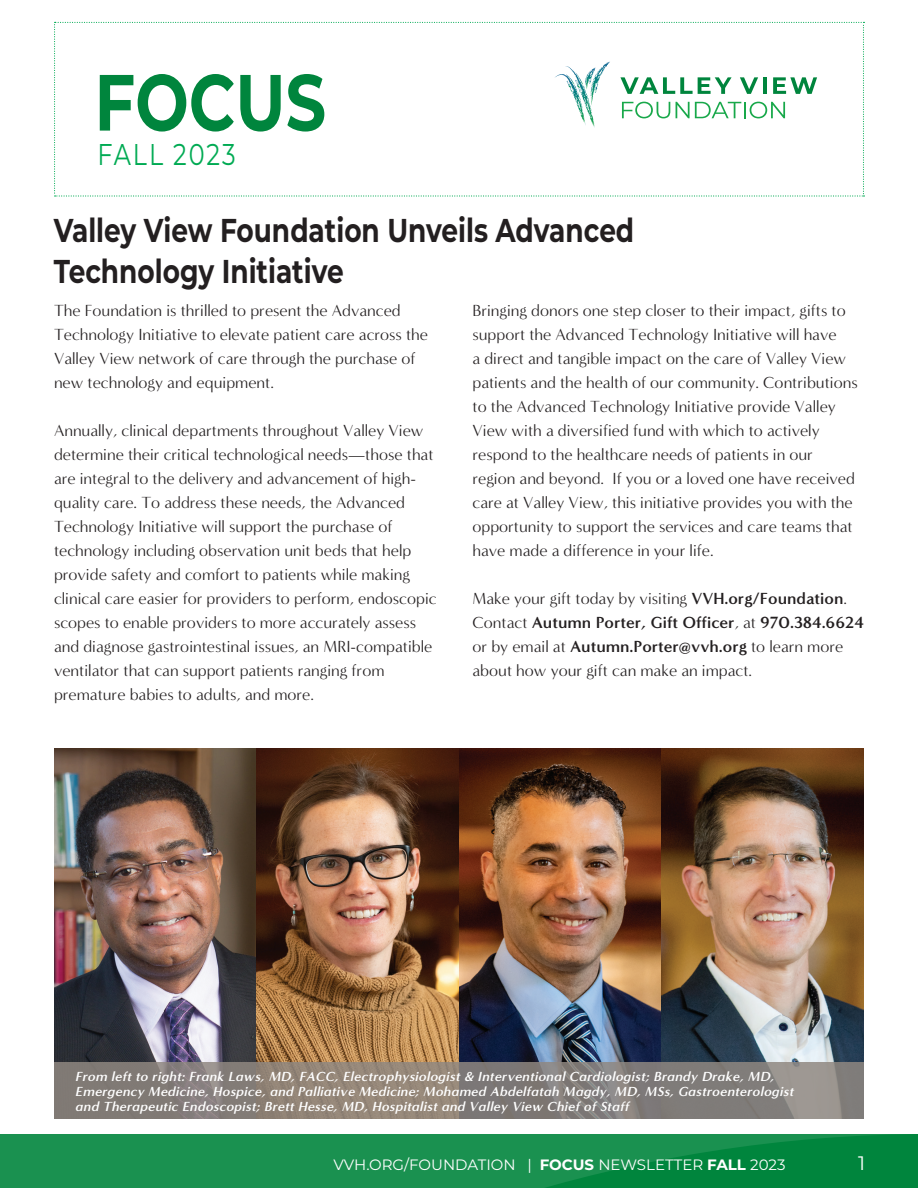
<style>
.page{position:relative;width:918px;height:1188px;background:#fff}
.page>*{position:absolute;margin:0;border:0;box-sizing:border-box;transform-origin:0 0}
.t1{font:700 79.5px "Montserrat";color:#00853d;scale:.8 1}
.t2{font:700 33px/40.5px "Montserrat";color:#231f20;scale:.8 1}
.t3{font:30px "Montserrat";letter-spacing:.08em;color:#00aa53;scale:.8 1}
.t4{font:19.5px "Montserrat";color:#fff}
.t5{font:16.5px/24px "Minerva Modern";color:#231f20}
.t6{font:15px "Montserrat";color:#fff}
.t7{font:italic 700 13.5px/15px "Minerva Modern";letter-spacing:.01em;color:#fff}
.s1{font-weight:700}
</style>
<div class="page">
<div style="left:0;top:1134px;width:918px;height:54px;background:#1a9150"></div>
<svg style="left:54px;top:22px;width:810px;height:175px"></svg>
<img style="left:54px;top:748px;width:810px;height:315px">
<svg style="left:54px;top:1063px;width:810px;height:56px;background:#87807a"></svg>
<svg style="left:545px;top:1134px;width:373px;height:54px"></svg>
<h1 class="t1" style="left:94px;top:45px;width:291px">FOCUS</h1>
<h3 class="t3" style="left:98px;top:133px;width:174px">FALL 2023</h3>
<h2 class="t2" style="left:54px;top:208px;width:727px">Valley View Foundation Unveils Advanced<br>Technology Initiative</h2>
<p class="t5" style="left:54px;top:299px;width:376px">The Foundation is thrilled to present the Advanced Technology Initiative to elevate patient care across the Valley View network of care through the purchase of new technology and equipment.</p>
<p class="t5" style="left:54px;top:419px;width:384px">Annually, clinical departments throughout Valley View determine their critical technological needs—those that are integral to the delivery and advancement of high&shy;quality care. To address these needs, the Advanced Technology Initiative will support the purchase of technology including observation unit beds that help provide safety and comfort to patients while making clinical care easier for providers to perform, endoscopic scopes to enable providers to more accurately assess and diagnose gastrointestinal issues, an MRI-compatible ventilator that can support patients ranging from premature babies to adults, and more.</p>
<p class="t5" style="left:472px;top:299px;width:387px">Bringing donors one step closer to their impact, gifts to support the Advanced Technology Initiative will have<br>a direct and tangible impact on the care of Valley View patients and the health of our community. Contributions to the Advanced Technology Initiative provide Valley View with a diversified fund with which to actively respond to the healthcare needs of patients in our region and beyond. If you or a loved one have received care at Valley View, this initiative provides you with the opportunity to support the services and care teams that have made a difference in your life.</p>
<p class="t5" style="left:472px;top:587px;width:393px">Make your gift today by visiting <span class="s1">VVH.org/Foundation</span>.<br>Contact <span class="s1">Autumn Porter, Gift Officer</span>, at <span class="s1">970.384.6624 </span>or by email at <span class="s1">Autumn.Porter@vvh.org</span> to learn more about how your gift can make an impact.</p>
<p class="t7" style="left:76px;top:1068px;width:720px">From left to right: Frank Laws, MD, FACC, Electrophysiologist &amp; Interventional Cardiologist; Brandy Drake, MD,<br>Emergency Medicine, Hospice, and Palliative Medicine; Mohamed Abdelfatah Magdy, MD, MSs, Gastroenterologist and Therapeutic Endoscopist; Brett Hesse, MD, Hospitalist and Valley View Chief of Staff</p>
<p class="t6" style="left:333px;top:1155px;width:454px">VVH.ORG/FOUNDATION | <span class="s1">FOCUS</span> NEWSLETTER <span class="s1">FALL</span> 2023</p>
<p class="t4" style="left:858px;top:1150px;width:9px">1</p>
</div>
